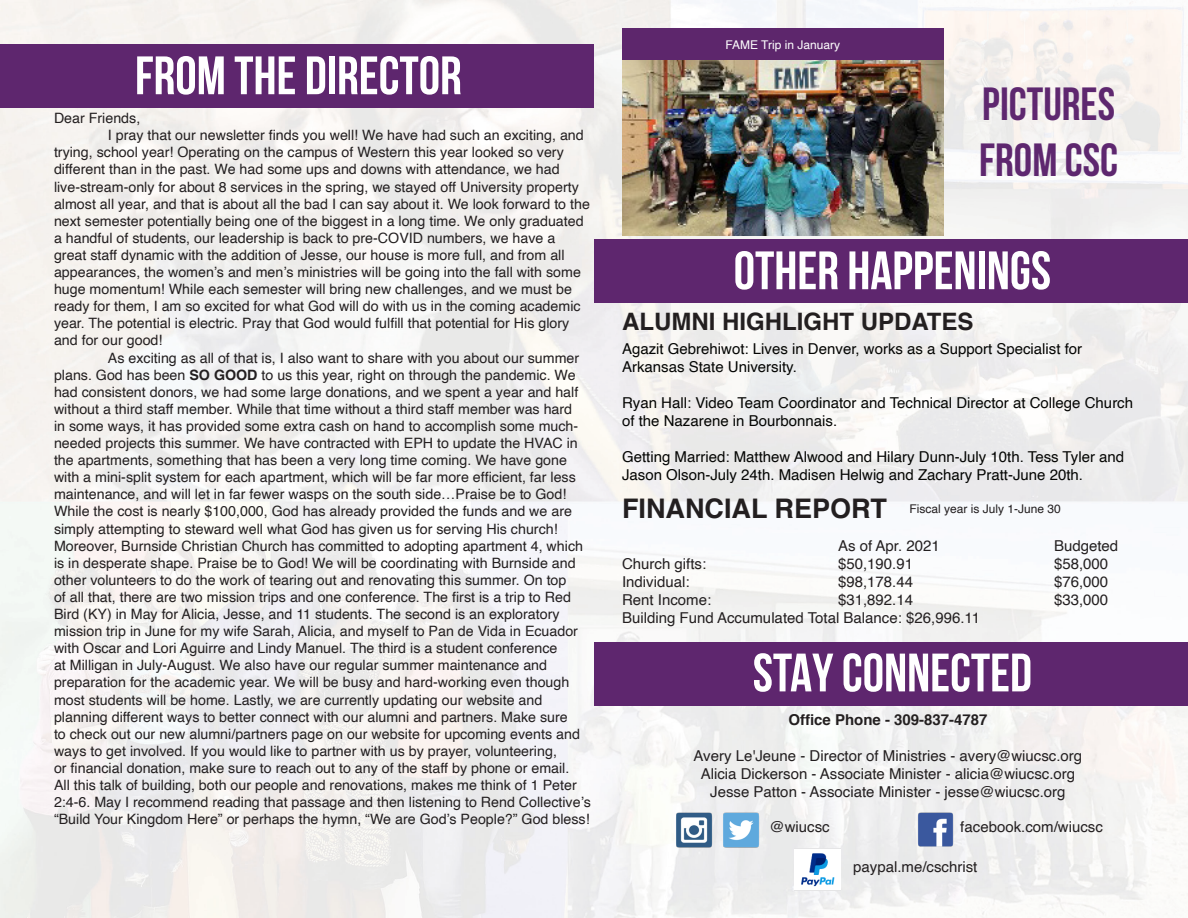
<style>
.page{position:relative;width:1188px;height:918px;background:#fff}
.page>*{position:absolute;margin:0;border:0;box-sizing:border-box;transform-origin:0 0}
.t1{font:700 54px "Bebas Neue";color:#fff}
.t2{font:700 46.5px/55.8px "Bebas Neue";color:#5e276f}
.t3{font:700 27px "Helvetica";color:#231f20}
.t4{font:700 24px "Helvetica";color:#231f20}
.t5{font:15px "Helvetica";color:#231f20}
.t6{font:15px/18px "Helvetica";color:#040503}
.t7{font:700 15px "Helvetica";color:#231f20}
.t8{font:14.25px/17.1px "Helvetica";color:#231f20}
.t9{font:12px "Helvetica";color:#231f20}
.t10{font:12px "Helvetica";color:#fff}
.s1{font-weight:700}
</style>
<div class="page">
<img style="left:0;top:0;width:1188px;height:918px">
<div style="left:0;top:45px;width:594px;height:63px;background:#5e266e"></div>
<div style="left:594px;top:240px;width:594px;height:63px;background:#5e266e"></div>
<div style="left:594px;top:642px;width:594px;height:63px;background:#5e266e"></div>
<img style="left:918px;top:812px;width:35px;height:35px">
<img style="left:723px;top:812px;width:37px;height:37px">
<img style="left:676px;top:812px;width:37px;height:37px">
<img style="left:795px;top:849px;width:45px;height:42px">
<img style="left:622px;top:60px;width:321px;height:175px">
<div style="left:622px;top:29px;width:321px;height:31px;background:#5d266c"></div>
<p class="t10" style="left:725px;top:35px;width:116px">FAME Trip in January</p>
<p class="t1" style="left:135px;top:46px;width:328px">FROM THE DIRECTOR</p>
<p class="t2" style="left:979px;top:76px;width:140px">PICTURES<br>FROM CSC</p>
<p class="t8" style="left:54px;top:110px;width:88px">Dear Friends,</p>
<p class="t8" style="left:54px;top:127px;width:538px;text-indent:54px">I pray that our newsletter finds you well! We have had such an exciting, and trying, school year! Operating on the campus of Western this year looked so very different than in the past. We had some ups and downs with attendance, we had live-stream-only for about 8 services in the spring, we stayed off University property almost all year, and that is about all the bad I can say about it. We look forward to the next semester potentially being one of the biggest in a long time. We only graduated a handful of students, our leadership is back to pre-COVID numbers, we have a great staff dynamic with the addition of Jesse, our house is more full, and from all appearances, the women’s and men’s ministries will be going into the fall with some huge momentum! While each semester will bring new challenges, and we must be ready for them, I am so excited for what God will do with us in the coming academic year. The potential is electric. Pray that God would fulfill that potential for His glory and for our good!</p>
<p class="t8" style="left:54px;top:349px;width:538px;text-indent:54px">As exciting as all of that is, I also want to share with you about our summer plans. God has been <span class="s1">SO GOOD</span> to us this year, right on through the pandemic. We had consistent donors, we had some large donations, and we spent a year and half without a third staff member. While that time without a third staff member was hard<br>in some ways, it has provided some extra cash on hand to accomplish some much&shy;needed projects this summer. We have contracted with EPH to update the HVAC in the apartments, something that has been a very long time coming. We have gone with a mini-split system for each apartment, which will be far more efficient, far less maintenance, and will let in far fewer wasps on the south side…Praise be to God!<br>While the cost is nearly $100,000, God has already provided the funds and we are simply attempting to steward well what God has given us for serving His church!<br>Moreover, Burnside Christian Church has committed to adopting apartment 4, which is in desperate shape. Praise be to God! We will be coordinating with Burnside and other volunteers to do the work of tearing out and renovating this summer. On top<br>of all that, there are two mission trips and one conference. The first is a trip to Red Bird (KY) in May for Alicia, Jesse, and 11 students. The second is an exploratory mission trip in June for my wife Sarah, Alicia, and myself to Pan de Vida in Ecuador with Oscar and Lori Aguirre and Lindy Manuel. The third is a student conference<br>at Milligan in July-August. We also have our regular summer maintenance and preparation for the academic year. We will be busy and hard-working even though most students will be home. Lastly, we are currently updating our website and planning different ways to better connect with our alumni and partners. Make sure<br>to check out our new alumni/partners page on our website for upcoming events and ways to get involved. If you would like to partner with us by prayer, volunteering,<br>or financial donation, make sure to reach out to any of the staff by phone or email.<br>All this talk of building, both our people and renovations, makes me think of 1 Peter 2:4-6. May I recommend reading that passage and then listening to Rend Collective’s “Build Your Kingdom Here” or perhaps the hymn, “We are God’s People?” God bless!</p>
<p class="t6" style="left:622px;top:340px;width:462px">Agazit Gebrehiwot: Lives in Denver, works as a Support Specialist for<br>Arkansas State University.</p>
<p class="t1" style="left:734px;top:241px;width:319px">OTHER HAPPENINGS</p>
<p class="t4" style="left:622px;top:302px;width:353px">ALUMNI HIGHLIGHT UPDATES</p>
<p class="t6" style="left:622px;top:394px;width:513px">Ryan Hall: Video Team Coordinator and Technical Director at College Church of the Nazarene in Bourbonnais.</p>
<p class="t6" style="left:622px;top:448px;width:504px">Getting Married: Matthew Alwood and Hilary Dunn-July 10th. Tess Tyler and<br>Jason Olson-July 24th. Madisen Helwig and Zachary Pratt-June 20th.</p>
<p class="t3" style="left:622px;top:487px;width:267px">FINANCIAL REPORT</p>
<p class="t9" style="left:909px;top:500px;width:153px">Fiscal year is July 1-June 30</p>
<p class="t5" style="left:838px;top:534px;width:103px">As of Apr. 2021</p>
<p class="t5" style="left:1054px;top:534px;width:66px">Budgeted</p>
<p class="t5" style="left:622px;top:552px;width:86px">Church gifts:</p>
<p class="t5" style="left:838px;top:552px;width:77px">$50,190.91</p>
<p class="t5" style="left:1054px;top:552px;width:56px">$58,000</p>
<p class="t5" style="left:622px;top:570px;width:69px">Individual:</p>
<p class="t5" style="left:838px;top:570px;width:77px">$98,178.44</p>
<p class="t5" style="left:1054px;top:570px;width:56px">$76,000</p>
<p class="t5" style="left:622px;top:588px;width:91px">Rent Income:</p>
<p class="t5" style="left:838px;top:588px;width:77px">$31,892.14</p>
<p class="t5" style="left:1054px;top:588px;width:56px">$33,000</p>
<p class="t5" style="left:622px;top:606px;width:360px">Building Fund Accumulated Total Balance: $26,996.11</p>
<p class="t1" style="left:753px;top:643px;width:281px">STAY CONNECTED</p>
<p class="t7" style="left:788px;top:708px;width:201px">Office Phone - 309-837-4787</p>
<p class="t5" style="left:694px;top:744px;width:390px">Avery Le'Jeune - Director of Ministries - avery@wiucsc.org</p>
<p class="t5" style="left:701px;top:762px;width:376px">Alicia Dickerson - Associate Minister - alicia@wiucsc.org</p>
<p class="t5" style="left:710px;top:780px;width:357px">Jesse Patton - Associate Minister - jesse@wiucsc.org</p>
<p class="t5" style="left:770px;top:815px;width:62px">@wiucsc</p>
<p class="t5" style="left:853px;top:855px;width:126px">paypal.me/cschrist</p>
<p class="t5" style="left:960px;top:815px;width:144px">facebook.com/wiucsc</p>
</div>
